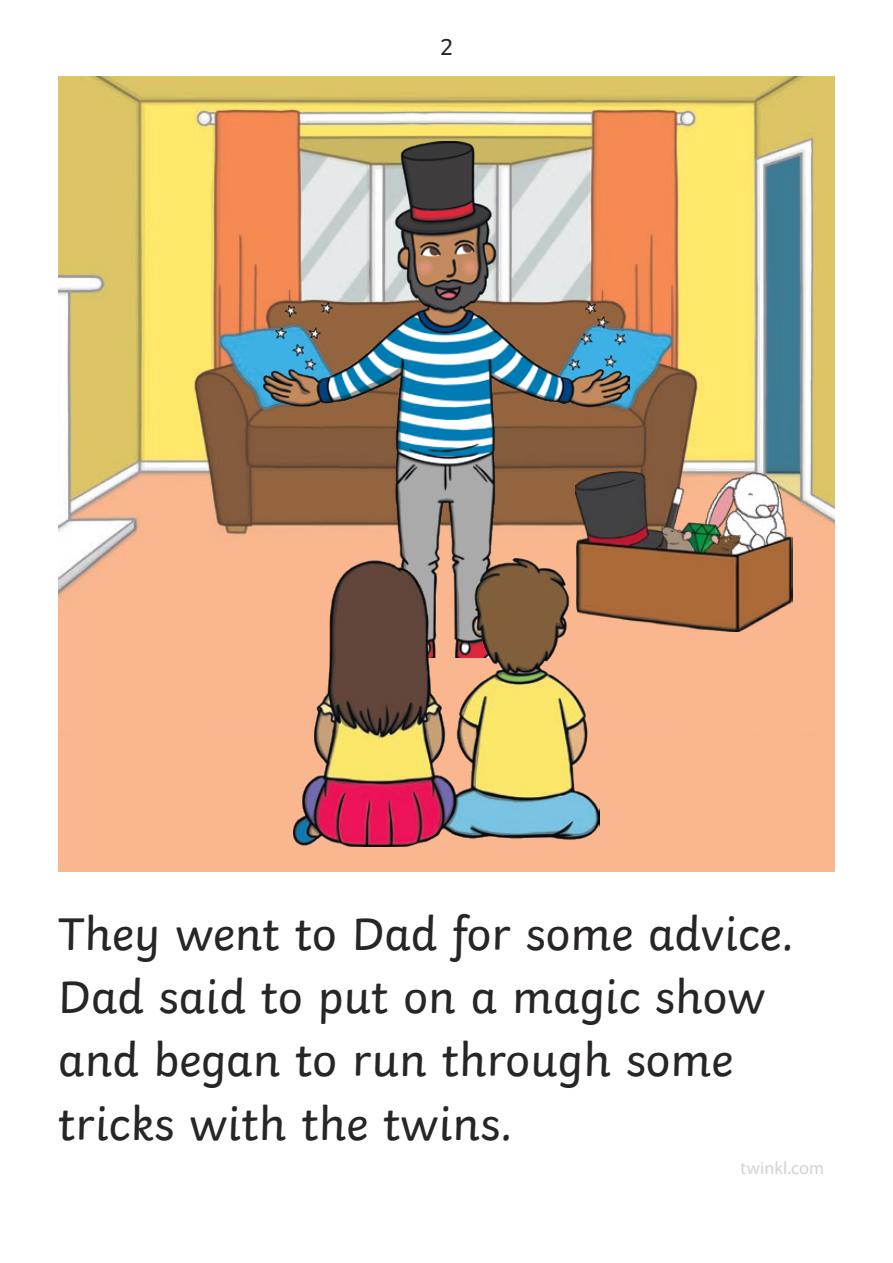
<style>
.page{position:relative;width:893px;height:1263px;background:#fff}
.page>*{position:absolute;margin:0;border:0;box-sizing:border-box;transform-origin:0 0}
.t1{font:48.15px/63.2px "Twinkl";color:#282526}
.t2{font:24.15px "Twinkl";color:#282526}
.t3{font:18px "Myriad Pro";color:#d2d3d5}
</style>
<div class="page">
<div style="left:58px;top:77px;width:777px;height:794px;background:#fab78f"></div>
<img style="left:58px;top:77px;width:777px;height:555px">
<img style="left:263px;top:142px;width:367px;height:490px">
<img style="left:575px;top:448px;width:218px;height:183px">
<img style="left:294px;top:558px;width:305px;height:288px">
<p class="t2" style="left:439px;top:28px;width:16px">2</p>
<p class="t1" style="left:58px;top:898px;width:737px">They went to Dad for some advice.<br>Dad said to put on a magic show and began to run through some tricks with the twins.</p>
<p class="t3" style="left:741px;top:1157px;width:85px">twinkl.com</p>
</div>
